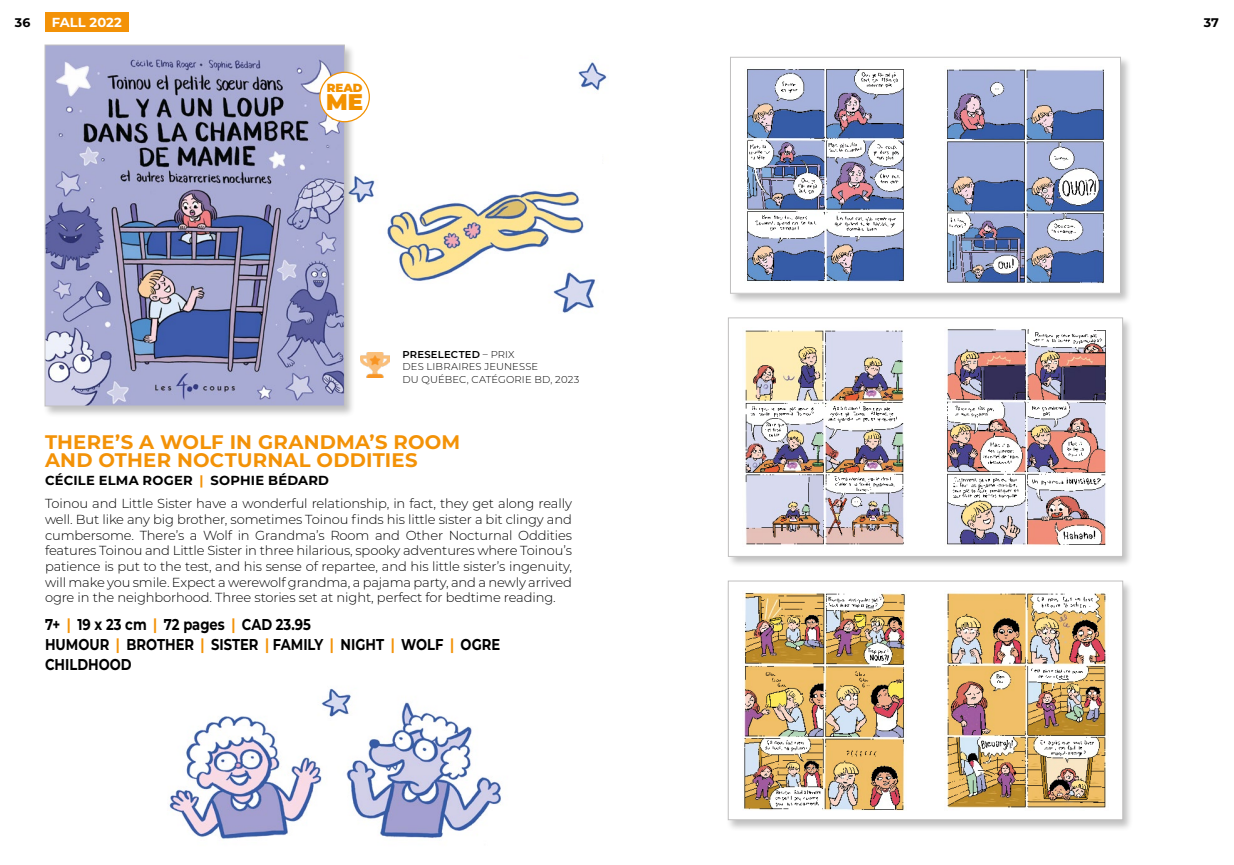
<style>
.page{position:relative;width:1234px;height:865px;background:#fff}
.page>*{position:absolute;margin:0;border:0;box-sizing:border-box;transform-origin:0 0}
.t1{font:900 22.62px "Montserrat";color:#f39200}
.t2{font:700 19.62px/18.2px "Montserrat";letter-spacing:.01em;color:#f39207}
.t3{font:700 15.75px/19.6px "Montserrat";color:#000;scale:.83 1}
.t4{font:300 13.12px/15.8px "Montserrat";letter-spacing:-.01em;color:#000}
.t5{font:700 13.12px "Montserrat";letter-spacing:.005em;color:#fff}
.t6{font:700 12.5px "Montserrat";color:#000}
.t7{font:900 11.75px "Montserrat";color:#f39200}
.t8{font:300 10px/12.5px "Montserrat";letter-spacing:.015em;color:#000}
.s1{font-weight:600}
.s2{font-weight:700}
.s3{font-weight:700;color:#f39207}
.s4{color:#f39207}
</style>
<div class="page">
<img style="left:356px;top:62px;width:251px;height:251px">
<div style="left:407px;top:59px;width:162px;height:57px;background:#fff"></div>
<div style="left:391px;top:111px;width:210px;height:57px;background:#fff"></div>
<div style="left:43px;top:43px;width:313px;height:375px;background:#000;opacity:.25"></div>
<img style="left:47px;top:47px;width:295px;height:357px">
<div style="left:45px;top:45px;width:299px;height:361px;border:1px solid #c1c0c0"></div>
<div style="left:320px;top:72px;width:49px;height:50px;background:#fff;border-radius:50%"></div>
<div style="left:319px;top:72px;width:51px;height:50px;border:1px solid #f39200;border-radius:50%"></div>
<div style="left:45px;top:12px;width:83px;height:19px;background:#f39207"></div>
<div style="left:728px;top:56px;width:403px;height:249px;background:#000;opacity:.25"></div>
<div style="left:730px;top:57px;width:390px;height:236px;background:#fff"></div>
<img style="left:747px;top:69px;width:157px;height:213px">
<img style="left:947px;top:69px;width:157px;height:215px">
<div style="left:730px;top:57px;width:390px;height:236px;border:1px solid #c1c0c0"></div>
<div style="left:726px;top:317px;width:407px;height:251px;background:#000;opacity:.25"></div>
<div style="left:728px;top:318px;width:394px;height:238px;background:#fff"></div>
<img style="left:745px;top:330px;width:159px;height:215px">
<img style="left:946px;top:329px;width:160px;height:217px">
<div style="left:728px;top:318px;width:394px;height:238px;border:1px solid #c1c0c0"></div>
<div style="left:726px;top:580px;width:407px;height:251px;background:#000;opacity:.25"></div>
<div style="left:728px;top:581px;width:394px;height:238px;background:#fff"></div>
<img style="left:744px;top:592px;width:162px;height:218px">
<img style="left:947px;top:593px;width:159px;height:215px">
<div style="left:728px;top:581px;width:394px;height:238px;border:1px solid #c1c0c0"></div>
<img style="left:169px;top:688px;width:332px;height:151px">
<img style="left:361px;top:352px;width:28px;height:26px">
<p class="t5" style="left:52px;top:13px;width:72px">FALL 2022</p>
<p class="t6" style="left:15px;top:13px;width:17px">36</p>
<p class="t6" style="left:1203px;top:13px;width:17px">37</p>
<p class="t7" style="left:326px;top:79px;width:37px">READ</p>
<h1 class="t1" style="left:326px;top:85px;width:38px">ME</h1>
<p class="t8" style="left:402px;top:347px;width:178px"><span class="s1">PRESELECTED</span> – PRIX<br>DES LIBRAIRES JEUNESSE<br>DU QUÉBEC, CATÉGORIE BD, 2023</p>
<h2 class="t2" style="left:45px;top:431px;width:416px">THERE’S A WOLF IN GRANDMA’S ROOM<br>AND OTHER NOCTURNAL ODDITIES</h2>
<p class="t4" style="left:45px;top:468px;width:528px;line-height:23.1px"><span class="s2">CÉCILE ELMA ROGER</span> <span class="s3">|</span> <span class="s2">SOPHIE BÉDARD<br></span>Toinou and Little Sister have a wonderful relationship, in fact, they get along really</p>
<p class="t4" style="left:45px;top:511px;width:528px;text-align:justify">well. But like any big brother, sometimes Toinou finds his little sister a bit clingy and cumbersome. There’s a Wolf in Grandma’s Room and Other Nocturnal Oddities features Toinou and Little Sister in three hilarious, spooky adventures where Toinou’s patience is put to the test, and his sense of repartee, and his little sister’s ingenuity, will make you smile. Expect a werewolf grandma, a pajama party, and a newly arrived ogre in the neighborhood. Three stories set at night, perfect for bedtime reading.</p>
<p class="t3" style="left:45px;top:614px;width:549px">7+ <span class="s4">|</span> 19 x 23 cm <span class="s4">|</span> 72 pages <span class="s4">|</span> CAD 23.95<br>HUMOUR <span class="s4">|</span> BROTHER <span class="s4">|</span> SISTER <span class="s4">|</span> FAMILY <span class="s4">|</span> NIGHT <span class="s4">|</span> WOLF <span class="s4">|</span> OGRE<br>CHILDHOOD</p>
</div>
